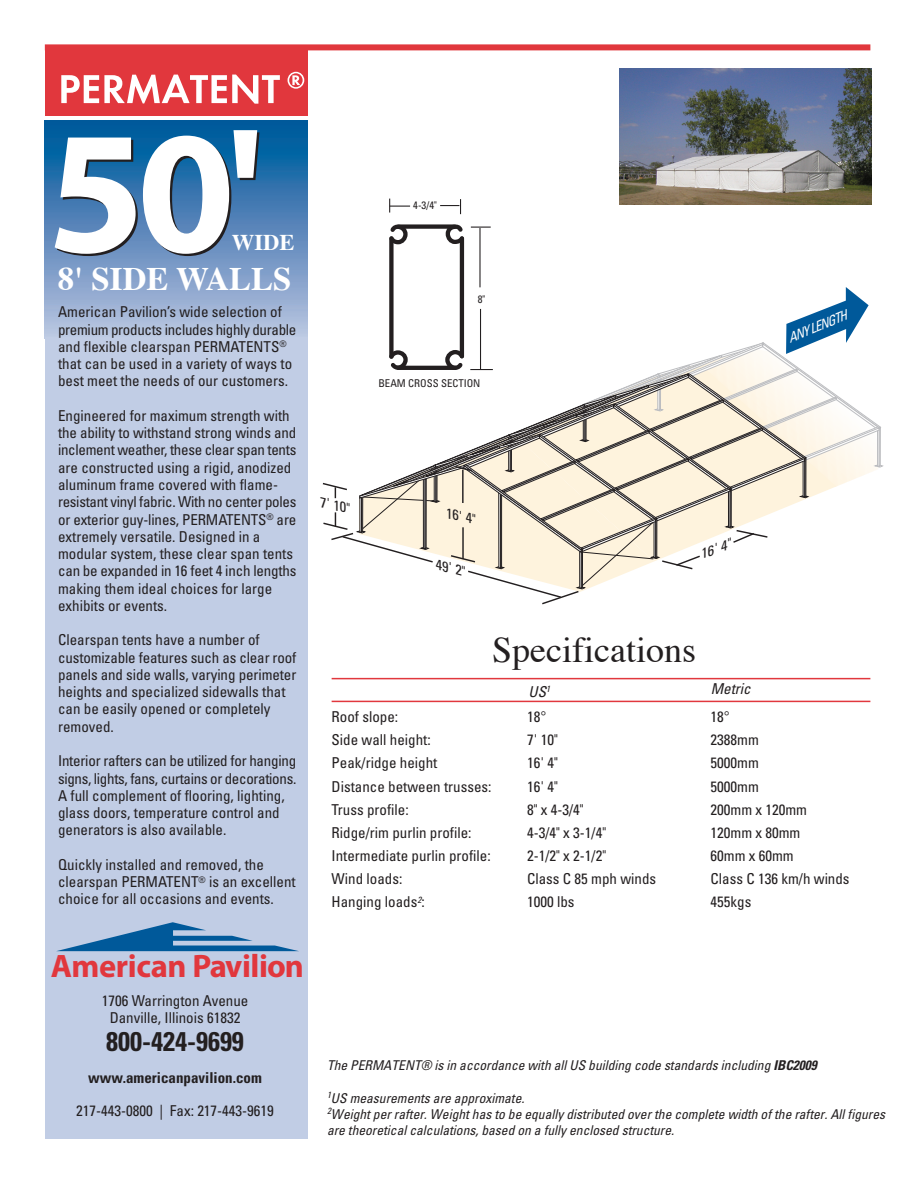
<style>
.page{position:relative;width:918px;height:1188px;background:#fff}
.page>*{position:absolute;margin:0;border:0;box-sizing:border-box;transform-origin:0 0}
.t1{font:700 175.95px "Myriad Pro";color:#fff}
.t2{font:36px "Times";color:#231f20}
.t3{font:700 32.85px "Times";color:#fff}
.t4{font:700 32.55px "Myriad Pro";letter-spacing:-.01em;color:#e1373d}
.t5{font:700 condensed 27px "Univers";color:#231f20}
.t6{font:700 22.5px "Times";color:#fff}
.t7{font:condensed 15px/17.2px "Univers";color:#231f20}
.t8{font:700 condensed 15px "Univers";color:#231f20}
.t9{font:italic condensed 15px "Univers";color:#231f20}
.t10{font:italic condensed 14.1px "Univers";color:#231f20;scale:1.06 1}
.t11{font:italic condensed 13.95px "Univers";color:#231f20;scale:1.07 1}
.t12{font:italic condensed 13.65px "Univers";color:#231f20;scale:1.14 1}
.t13{font:italic condensed 13.5px/16px "Univers";color:#231f20}
.t14{font:italic condensed 13.5px "Univers";color:#fff}
.t15{font:condensed 10.8px "Univers";color:#231f20}
.s1{font-weight:700}
</style>
<div class="page">
<div style="left:45px;top:46px;width:263px;height:70px;background:#e1373d"></div>
<div style="left:45px;top:121px;width:263px;height:217px;background:linear-gradient(to bottom,#005298,#bfc2e0)"></div>
<div style="left:45px;top:338px;width:263px;height:400px;background:#c1cde5"></div>
<div style="left:45px;top:738px;width:263px;height:400px;background:#c1cde5"></div>
<div style="left:45px;top:44px;width:825px;height:6px;background:#e1373d"></div>
<svg style="left:61px;top:75px;width:219px;height:29px"></svg>
<svg style="left:288px;top:72px;width:16px;height:17px"></svg>
<hr style="left:332px;top:701px;width:538px;height:1px;background:#e1373d">
<hr style="left:332px;top:678px;width:538px;height:1px;background:#e1373d">
<svg style="left:57px;top:922px;width:241px;height:29px"></svg>
<div style="left:389px;top:238px;width:5px;height:119px;background:#231f20"></div>
<hr style="left:460px;top:238px;width:4px;height:118px;background:#231f20">
<svg style="left:389px;top:199px;width:21px;height:14px"></svg>
<svg style="left:440px;top:199px;width:21px;height:15px"></svg>
<svg style="left:389px;top:224px;width:102px;height:22px"></svg>
<hr style="left:479px;top:228px;width:2px;height:59px;background:#231f20">
<svg style="left:322px;top:287px;width:562px;height:318px"></svg>
<img style="left:619px;top:69px;width:252px;height:136px">
<h1 class="t1" style="left:47px;top:126px;width:218px">50'</h1>
<h3 class="t6" style="left:232px;top:233px;width:64px">WIDE</h3>
<h3 class="t3" style="left:58px;top:265px;width:235px">8' SIDE WALLS</h3>
<p class="t7" style="left:58px;top:305px;width:240px">American Pavilion’s wide selection of premium products includes highly durable and flexible clearspan PERMATENTS<sup>® </sup>that can be used in a variety of ways to best meet the needs of our customers.</p>
<p class="t7" style="left:58px;top:408px;width:240px">Engineered for maximum strength with the ability to withstand strong winds and inclement weather, these clear span tents are constructed using a rigid, anodized aluminum frame covered with flame&shy;resistant vinyl fabric. With no center poles or exterior guy-lines, PERMATENTS<sup>®</sup> are extremely versatile. Designed in a modular system, these clear span tents can be expanded in 16 feet 4 inch lengths making them ideal choices for large exhibits or events.</p>
<p class="t7" style="left:58px;top:633px;width:240px">Clearspan tents have a number of customizable features such as clear roof panels and side walls, varying perimeter heights and specialized sidewalls that can be easily opened or completely removed.</p>
<p class="t7" style="left:58px;top:754px;width:240px">Interior rafters can be utilized for hanging signs, lights, fans, curtains or decorations.<br>A full complement of flooring, lighting, glass doors, temperature control and generators is also available.</p>
<p class="t7" style="left:58px;top:857px;width:239px">Quickly installed and removed, the clearspan PERMATENT<sup>®</sup> is an excellent choice for all occasions and events.</p>
<h3 class="t4" style="left:51px;top:954px;width:255px">American Pavilion</h3>
<p class="t7" style="left:102px;top:994px;width:148px;line-height:16.5px;text-align:center">1706 Warrington Avenue<br>Danville, Illinois 61832</p>
<h3 class="t5" style="left:106px;top:1032px;width:139px">800-424-9699</h3>
<p class="t8" style="left:88px;top:1072px;width:175px">www.americanpavilion.com</p>
<p class="t7" style="left:76px;top:1103px;width:199px">217-443-0800 | Fax: 217-443-9619</p>
<p class="t15" style="left:413px;top:201px;width:25px">4-3/4"</p>
<p class="t15" style="left:478px;top:295px;width:9px">8"</p>
<p class="t15" style="left:378px;top:379px;width:104px">BEAM CROSS SECTION</p>
<p class="t14" style="left:787px;top:333px;width:64px;rotate:-22deg">ANY LENGTH</p>
<p class="t10" style="left:322px;top:497px;width:30px;rotate:13deg">7' 10"</p>
<p class="t10" style="left:448px;top:508px;width:30px;rotate:13deg">16' 4"</p>
<p class="t11" style="left:438px;top:559px;width:30px;rotate:15deg">49' 2"</p>
<p class="t12" style="left:698px;top:550px;width:29px;rotate:-20deg">16' 4"</p>
<h2 class="t2" style="left:492px;top:635px;width:205px">Specifications</h2>
<p class="t9" style="left:529px;top:686px;width:25px">US<sup>1</sup></p>
<p class="t9" style="left:711px;top:684px;width:44px">Metric</p>
<p class="t7" style="left:332px;top:707px;width:161px;line-height:23.1px">Roof slope:<br>Side wall height:<br>Peak/ridge height<br>Distance between trusses:<br>Truss profile:<br>Ridge/rim purlin profile:<br>Intermediate purlin profile:<br>Wind loads:<br>Hanging loads<sup>2</sup>:</p>
<p class="t7" style="left:527px;top:707px;width:131px;line-height:23.1px">18<br>7' 10"<br>16' 4"<br>16' 4"<br>8" x 4-3/4"<br>4-3/4" x 3-1/4"<br>2-1/2" x 2-1/2"<br>Class C 85 mph winds<br>1000 lbs</p>
<p class="t7" style="left:711px;top:707px;width:141px;line-height:23.1px">18<br>2388mm<br>5000mm<br>5000mm<br>200mm x 120mm<br>120mm x 80mm<br>60mm x 60mm<br>Class C 136 km/h winds<br>455kgs</p>
<p class="t13" style="left:327px;top:1059px;width:494px">The PERMATENT® is in accordance with allUS building code standards including <span class="s1">IBC2009</span></p>
<p class="t13" style="left:327px;top:1091px;width:562px"><sup>1</sup>US measurements are approximate.<br><sup>2</sup>Weightperrafter.Weighthas to be equally distributed overthe complete width of the rafter.Allfigures are theoreticalcalculations,based on a fully enclosed structure.</p>
</div>
